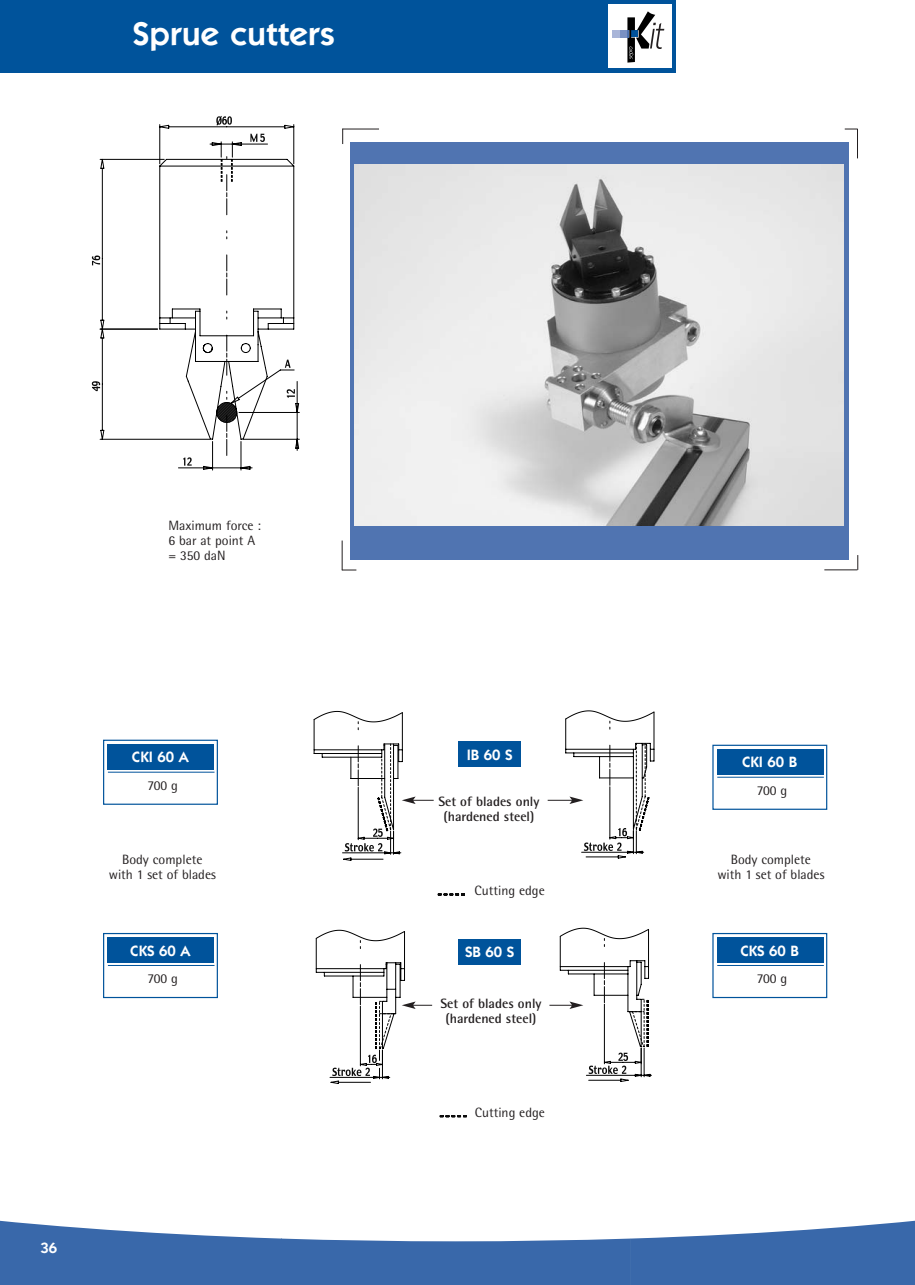
<style>
.page{position:relative;width:915px;height:1285px;background:#fff}
.page>*{position:absolute;margin:0;border:0;box-sizing:border-box;transform-origin:0 0}
.t1{font:600 33px "Itc Kabel";letter-spacing:.015em;color:#fff}
.t2{font:600 15px "Itc Kabel";color:#fff}
.t3{font:13.5px/15px "Rotis Semi Sans";color:#231f20;text-align:center}
.t4{font:700 13.5px/15px "Rotis Semi Sans";color:#231f20;text-align:center}
</style>
<div class="page">
<svg style="left:0;top:1220px;width:914px;height:64px"></svg>
<div style="left:0;top:0;width:601px;height:72px;background:#00539b"></div>
<div style="left:595px;top:0;width:81px;height:72px;background:#00539b"></div>
<div style="left:608px;top:4px;width:63px;height:64px;background:#fff"></div>
<div style="left:619px;top:30px;width:8px;height:8px;background:#7a91c3"></div>
<div style="left:612px;top:30px;width:8px;height:8px;background:#a9b5d8"></div>
<svg style="left:627px;top:11px;width:37px;height:52px"></svg>
<svg style="left:92px;top:116px;width:206px;height:354px"></svg>
<svg style="left:216px;top:402px;width:428px;height:403px"></svg>
<div style="left:108px;top:743px;width:106px;height:26px;background:#00539b"></div>
<div style="left:103px;top:739px;width:115px;height:65px;border:1px solid #00539b"></div>
<hr style="left:108px;top:771px;width:106px;height:1px;background:#00539b">
<div style="left:108px;top:937px;width:106px;height:25px;background:#00539b"></div>
<div style="left:103px;top:932px;width:115px;height:65px;border:1px solid #00539b"></div>
<hr style="left:108px;top:964px;width:106px;height:1px;background:#00539b">
<div style="left:717px;top:937px;width:106px;height:25px;background:#00539b"></div>
<div style="left:712px;top:932px;width:115px;height:65px;border:1px solid #00539b"></div>
<hr style="left:717px;top:964px;width:106px;height:1px;background:#00539b">
<div style="left:717px;top:748px;width:106px;height:26px;background:#00539b"></div>
<div style="left:712px;top:744px;width:115px;height:65px;border:1px solid #00539b"></div>
<hr style="left:717px;top:776px;width:106px;height:1px;background:#00539b">
<div style="left:458px;top:741px;width:62px;height:25px;background:#00539b"></div>
<div style="left:458px;top:939px;width:62px;height:25px;background:#00539b"></div>
<div style="left:349px;top:142px;width:499px;height:417px;background:#5074b1"></div>
<svg style="left:857px;top:555px;width:1px;height:14px"></svg>
<hr style="left:824px;top:569px;width:33px;height:1px;background:#231f20">
<svg style="left:343px;top:569px;width:13px;height:1px"></svg>
<hr style="left:342px;top:540px;width:1px;height:30px;background:#231f20">
<svg style="left:844px;top:129px;width:13px;height:29px"></svg>
<hr style="left:342px;top:129px;width:37px;height:1px;background:#231f20">
<svg style="left:342px;top:129px;width:1px;height:15px"></svg>
<svg style="left:313px;top:708px;width:120px;height:152px"></svg>
<svg style="left:547px;top:708px;width:108px;height:150px"></svg>
<svg style="left:315px;top:929px;width:117px;height:154px"></svg>
<svg style="left:549px;top:927px;width:102px;height:154px"></svg>
<img style="left:354px;top:164px;width:489px;height:361px">
<svg style="left:438px;top:893px;width:27px;height:2px"></svg>
<svg style="left:440px;top:1115px;width:27px;height:2px"></svg>
<h1 class="t1" style="left:133px;top:22px;width:203px">Sprue cutters</h1>
<p class="t3" style="left:168px;top:519px;width:94px;text-align:left">Maximum force :<br>6 bar at point A = 350 daN</p>
<p class="t2" style="left:40px;top:1242px;width:18px">36</p>
<p class="t2" style="left:132px;top:751px;width:58px">CKI 60 A</p>
<p class="t3" style="left:147px;top:779px;width:32px">700 g</p>
<p class="t2" style="left:466px;top:749px;width:47px">IB 60 S</p>
<p class="t4" style="left:438px;top:795px;width:102px">Set of blades only (hardened steel)</p>
<p class="t2" style="left:742px;top:756px;width:57px">CKI 60 B</p>
<p class="t3" style="left:756px;top:784px;width:32px">700 g</p>
<p class="t3" style="left:109px;top:853px;width:109px">Body complete with 1 set of blades</p>
<p class="t3" style="left:717px;top:853px;width:109px">Body complete with 1 set of blades</p>
<p class="t2" style="left:130px;top:944px;width:62px">CKS 60 A</p>
<p class="t3" style="left:147px;top:972px;width:32px">700 g</p>
<p class="t3" style="left:474px;top:884px;width:72px">Cutting edge</p>
<p class="t2" style="left:465px;top:946px;width:51px">SB 60 S</p>
<p class="t4" style="left:440px;top:997px;width:102px">Set of blades only (hardened steel)</p>
<p class="t3" style="left:474px;top:1106px;width:72px">Cutting edge</p>
<p class="t2" style="left:740px;top:944px;width:60px">CKS 60 B</p>
<p class="t3" style="left:756px;top:972px;width:32px">700 g</p>
</div>
